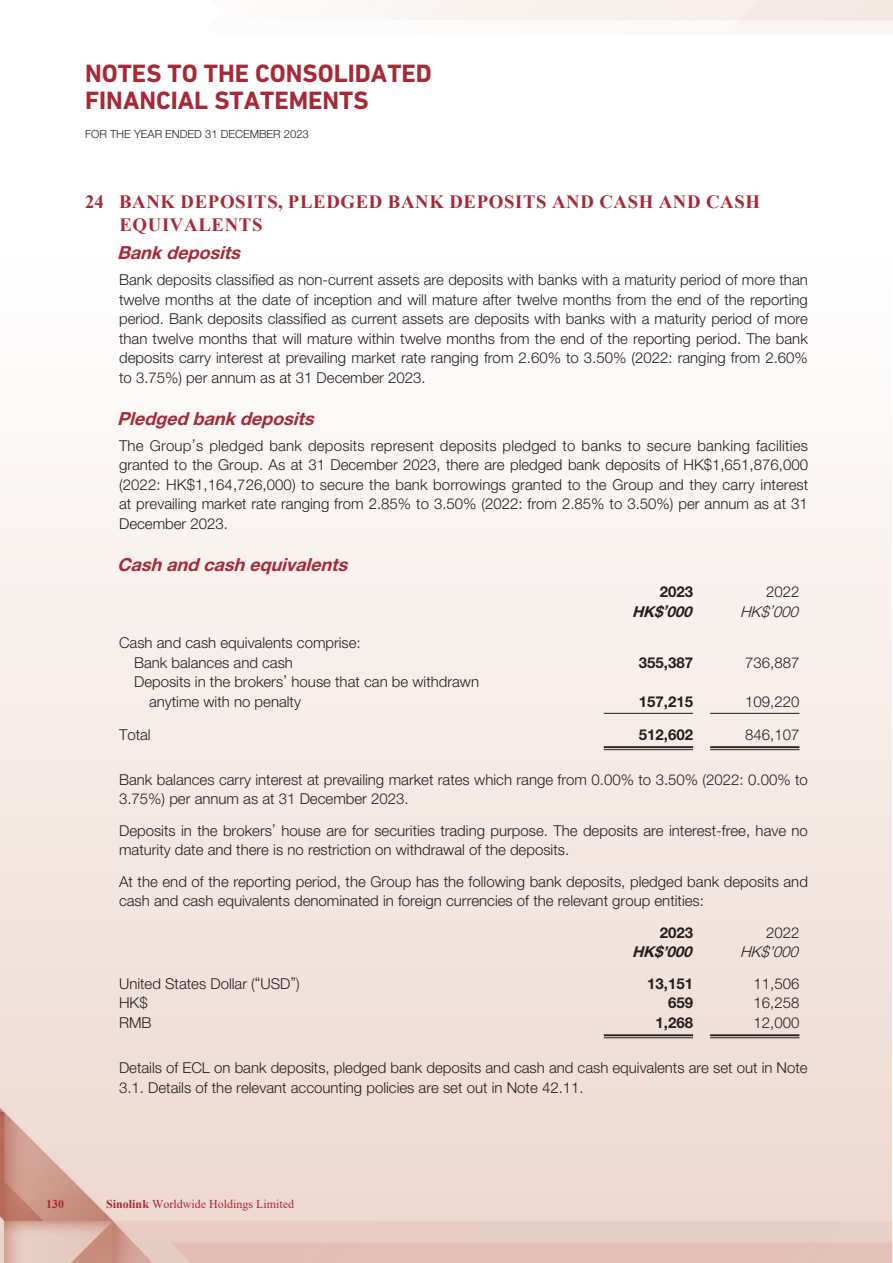
<style>
.page{position:relative;width:893px;height:1263px;background:#fff}
.page>*{position:absolute;margin:0;border:0;box-sizing:border-box;transform-origin:0 0}
.t1{font:700 25.5px/27px "DIN Next LT Pro";color:#a72936}
._3__標題{font:700 18.75px/22.5px "Times New Roman";letter-spacing:.035em;color:#a72936}
._4__副標題{font:italic 700 18px "Helvetica Neue LT Std";color:#a72936}
._1__內文{font:300 15px/19.5px "Helvetica Neue LT Std";color:#231f20}
._1__內文-2{font:700 15px "Helvetica Neue LT Std";color:#231f20}
._1__內文-3{font:italic 700 15px "Helvetica Neue LT Std";color:#231f20}
._1__內文-4{font:italic 300 15px "Helvetica Neue LT Std";color:#231f20}
.t2{font:12px "Times New Roman";color:#a72936}
.t3{font:700 12px "Times New Roman";color:#a72936}
.t4{font:300 11.25px "Helvetica Neue LT Std";color:#231f20}
.s1{font-weight:700}
</style>
<div class="page">
<div style="left:0;top:256px;width:891px;height:1007px;background:linear-gradient(to bottom,#fff,#ead2c8)"></div>
<hr style="left:604px;top:713px;width:89px;height:1px;background:#231f20">
<hr style="left:710px;top:713px;width:89px;height:1px;background:#231f20">
<hr style="left:604px;top:746px;width:89px;height:2px;background:#231f20">
<hr style="left:604px;top:749px;width:89px;height:1px;background:#231f20">
<hr style="left:710px;top:746px;width:89px;height:2px;background:#231f20">
<hr style="left:710px;top:749px;width:89px;height:1px;background:#231f20">
<hr style="left:604px;top:1034px;width:89px;height:2px;background:#231f20">
<hr style="left:604px;top:1037px;width:89px;height:1px;background:#231f20">
<hr style="left:710px;top:1034px;width:89px;height:2px;background:#231f20">
<hr style="left:710px;top:1037px;width:89px;height:1px;background:#231f20">
<h1 class="t1" style="left:85px;top:60px;width:348px">NOTES TO THE CONSOLIDATED<br>FINANCIAL STATEMENTS</h1>
<p class="t4" style="left:85px;top:127px;width:225px">FOR THE YEAR ENDED 31 DECEMBER 2023</p>
<p class="_3__標題" style="left:119px;top:190px;width:642px;text-indent:-34px">24 BANK DEPOSITS, PLEDGED BANK DEPOSITS AND CASH AND CASH<br>EQUIVALENTS</p>
<p class="_4__副標題" style="left:117px;top:242px;width:130px">Bankdeposits</p>
<p class="_1__內文" style="left:119px;top:270px;width:690px;text-align:justify">Bank deposits classified as non-current assets are deposits with banks with a maturity period of more than twelve months at the date of inception and will mature after twelve months from the end of the reporting period. Bank deposits classified as current assets are deposits with banks with a maturity period of more than twelve months that will mature within twelve months from the end of the reporting period. The bank deposits carry interest at prevailing market rate ranging from 2.60% to 3.50% (2022: ranging from 2.60% to 3.75%) per annum as at 31 December 2023.</p>
<p class="_4__副標題" style="left:117px;top:407px;width:204px">Pledged bankdeposits</p>
<p class="_1__內文" style="left:119px;top:435px;width:691px;text-align:justify">The Group’s pledged bank deposits represent deposits pledged to banks to secure banking facilities granted to the Group. As at 31 December 2023, there are pledged bank deposits of HK$1,651,876,000 (2022: HK$1,164,726,000) to secure the bank borrowings granted to the Group and they carry interest at prevailing market rate ranging from 2.85% to 3.50% (2022: from 2.85% to 3.50%) per annum as at 31<br>December 2023.</p>
<p class="_4__副標題" style="left:117px;top:553px;width:237px">Cashand cashequivalents</p>
<p class="_1__內文-2" style="left:660px;top:582px;width:35px">2023</p>
<p class="_1__內文" style="left:766px;top:582px;width:35px">2022</p>
<p class="_1__內文-3" style="left:632px;top:602px;width:66px">HK$’000</p>
<p class="_1__內文-4" style="left:740px;top:602px;width:64px">HK$’000</p>
<p class="_1__內文" style="left:119px;top:633px;width:243px">Cash and cash equivalents comprise:</p>
<p class="_1__內文" style="left:134px;top:652px;width:160px">Bank balances and cash</p>
<p class="_1__內文-2" style="left:639px;top:653px;width:56px">355,387</p>
<p class="_1__內文" style="left:745px;top:652px;width:56px">736,887</p>
<p class="_1__內文" style="left:134px;top:672px;width:347px">Deposits in the brokers’ house that can be withdrawn</p>
<p class="_1__內文" style="left:149px;top:691px;width:153px">anytime with no penalty</p>
<p class="_1__內文-2" style="left:639px;top:692px;width:56px">157,215</p>
<p class="_1__內文" style="left:745px;top:691px;width:56px">109,220</p>
<p class="_1__內文" style="left:119px;top:724px;width:33px">Total</p>
<p class="_1__內文-2" style="left:639px;top:725px;width:56px">512,602</p>
<p class="_1__內文" style="left:745px;top:724px;width:56px">846,107</p>
<p class="_1__內文" style="left:119px;top:769px;width:690px">Bank balances carry interest at prevailing market rates which range from 0.00% to 3.50% (2022: 0.00% to<br>3.75%) per annum as at 31 December 2023.</p>
<p class="_1__內文" style="left:119px;top:820px;width:690px">Deposits in the brokers’ house are for securities trading purpose. The deposits are interest-free, have no maturity date and there is no restriction on withdrawal of the deposits.</p>
<p class="_1__內文" style="left:119px;top:871px;width:690px">At the end of the reporting period, the Group has the following bank deposits, pledged bank deposits and cash and cash equivalents denominated in foreign currencies of the relevant group entities:</p>
<p class="_1__內文-2" style="left:660px;top:923px;width:35px">2023</p>
<p class="_1__內文" style="left:766px;top:922px;width:35px">2022</p>
<p class="_1__內文-3" style="left:632px;top:943px;width:66px">HK$’000</p>
<p class="_1__內文-4" style="left:740px;top:943px;width:64px">HK$’000</p>
<p class="_1__內文" style="left:119px;top:973px;width:182px">United States Dollar (“USD”)</p>
<p class="_1__內文-2" style="left:647px;top:974px;width:47px">13,151</p>
<p class="_1__內文" style="left:754px;top:973px;width:47px">11,506</p>
<p class="_1__內文" style="left:119px;top:993px;width:30px">HK$</p>
<p class="_1__內文-2" style="left:668px;top:994px;width:27px">659</p>
<p class="_1__內文" style="left:754px;top:993px;width:47px">16,258</p>
<p class="_1__內文" style="left:119px;top:1012px;width:34px">RMB</p>
<p class="_1__內文-2" style="left:656px;top:1013px;width:39px">1,268</p>
<p class="_1__內文" style="left:754px;top:1012px;width:47px">12,000</p>
<p class="_1__內文" style="left:119px;top:1057px;width:690px">Details of ECL on bank deposits, pledged bank deposits and cash and cash equivalents are set out in Note<br>3.1. Details of the relevant accounting policies are set out in Note 42.11.</p>
<p class="t3" style="left:46px;top:1196px;width:20px">130</p>
<p class="t2" style="left:106px;top:1196px;width:189px"><span class="s1">Sinolink</span> Worldwide Holdings Limited</p>
</div>
